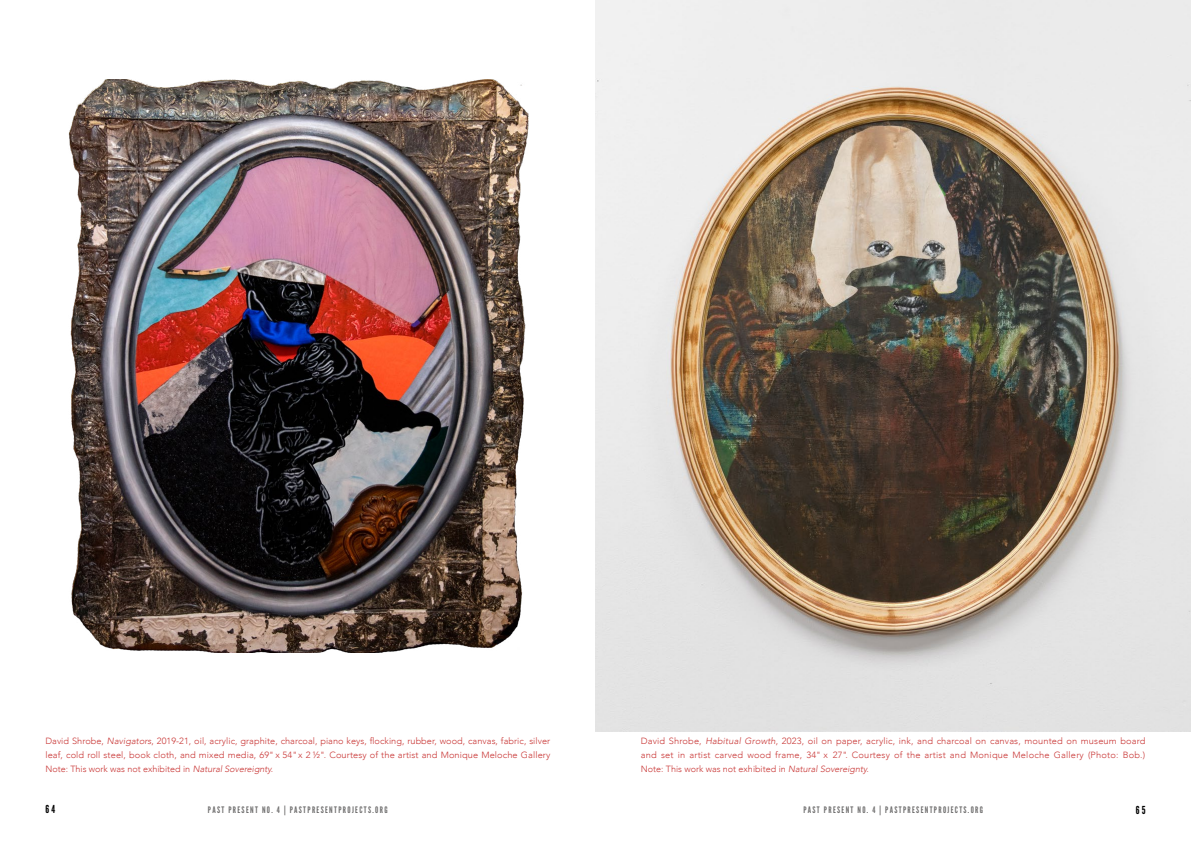
<style>
.page{position:relative;width:1191px;height:842px;background:#fff}
.page>*{position:absolute;margin:0;border:0;box-sizing:border-box;transform-origin:0 0}
.t1{font:11px "League Gothic";color:#000}
.t2{font:300 9px/14px "Avenir";color:#c93736;text-align:justify}
.t3{font:9px "League Gothic";letter-spacing:.15em;color:#706f6f}
.s1{font-style:italic}
</style>
<div class="page">
<img style="left:595px;top:0;width:596px;height:732px">
<img style="left:68px;top:80px;width:461px;height:572px">
<p class="t2" style="left:45px;top:734px;width:506px">David Shrobe, <span class="s1">Navigators</span>, 2019-21, oil, acrylic, graphite, charcoal, piano keys, flocking, rubber, wood, canvas, fabric, silver leaf, cold roll steel, book cloth, and mixed media, 69" x 54" x 2 ½". Courtesy of the artist and Monique Meloche Gallery Note: This work was not exhibited in <span class="s1">Natural Sovereignty.</span></p>
<p class="t2" style="left:641px;top:734px;width:506px">David Shrobe, <span class="s1">Habitual Growth</span>, 2023, oil on paper, acrylic, ink, and charcoal on canvas, mounted on museum board and set in artist carved wood frame, 34" x 27". Courtesy of the artist and Monique Meloche Gallery (Photo: Bob.)<br>Note: This work was not exhibited in <span class="s1">Natural Sovereignty.</span></p>
<p class="t1" style="left:45px;top:802px;width:11px">64</p>
<p class="t3" style="left:208px;top:804px;width:181px">PAST PRESENT NO. 4 | PASTPRESENTPROJECTS.ORG</p>
<p class="t3" style="left:803px;top:804px;width:181px">PAST PRESENT NO. 4 | PASTPRESENTPROJECTS.ORG</p>
<p class="t1" style="left:1135px;top:804px;width:11px">65</p>
</div>
